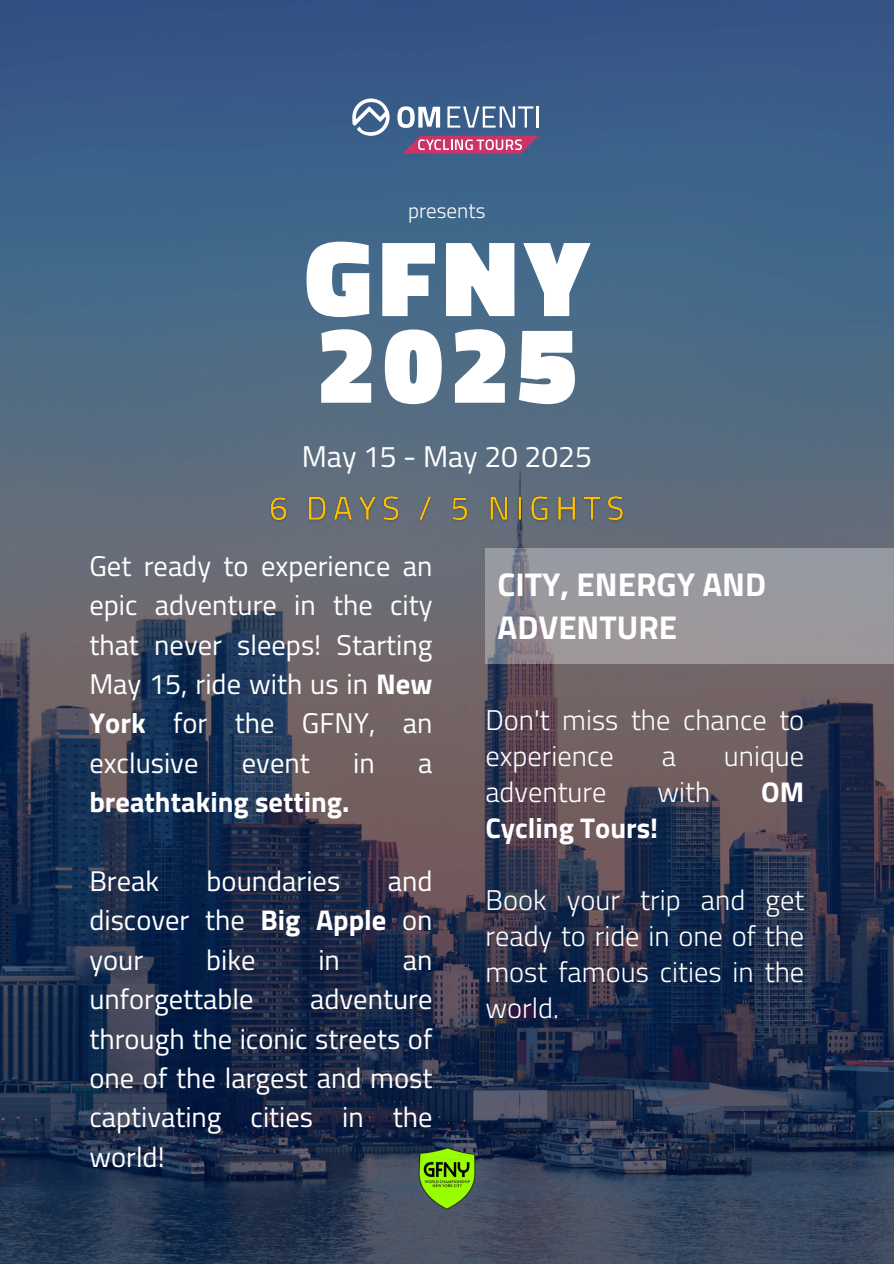
<style>
.page{position:relative;width:894px;height:1264px;background:#fff}
.page>*{position:absolute;margin:0;border:0;box-sizing:border-box;transform-origin:0 0}
.t1{font:900 108.9px/86.7px "Titillium Web";letter-spacing:.065em;color:#fff}
.t2{font:700 33px/42.8px "Titillium Web";color:#fff}
.t3{font:30px "Titillium Web";color:#fff}
.t4{font:28.5px/39.3px "Titillium Web";color:#fff;text-align:justify}
.t5{font:300 28.5px/36px "Titillium Web";color:#fff}
.t6{font:700 28.5px "Titillium Web";color:#fff}
.t7{font:300 21px "Titillium Web";color:#fff}
.s1{font-weight:700}
</style>
<div class="page">
<img style="left:0;top:0;width:893px;height:1263px">
<svg style="left:397px;top:106px;width:43px;height:22px"></svg>
<svg style="left:447px;top:106px;width:86px;height:22px"></svg>
<hr style="left:536px;top:106px;width:2px;height:22px;background:#fff">
<svg style="left:352px;top:98px;width:37px;height:38px"></svg>
<svg style="left:402px;top:136px;width:136px;height:18px;background:#bf5b84"></svg>
<img style="left:265px;top:483px;width:366px;height:51px">
<svg style="left:485px;top:548px;width:408px;height:116px;background:#98969c"></svg>
<img style="left:418px;top:1147px;width:57px;height:62px">
<p class="t7" style="left:408px;top:194px;width:79px">presents</p>
<p class="t1" style="left:304px;top:232px;width:285px">GFNY<br>2025</p>
<p class="t3" style="left:302px;top:433px;width:291px">May 15 - May 20 2025</p>
<h5 class="t4" style="left:89px;top:545px;width:344px">Get ready to experience an epic adventure in the city that never sleeps! Starting May 15, ride with us in <span class="s1">New York</span> for the GFNY, an exclusive</h5>
<h5 class="t4" style="left:242px;top:742px;width:69px">event</h5>
<h5 class="t4" style="left:353px;top:742px;width:23px">in</h5>
<h5 class="t4" style="left:418px;top:742px;width:16px">a</h5>
<h5 class="t6" style="left:89px;top:779px;width:261px">breathtaking setting.</h5>
<h5 class="t4" style="left:89px;top:860px;width:344px;text-indent:298px">and discover the <span class="s1">Big Apple</span> on your</h5>
<h5 class="t4" style="left:89px;top:860px;width:71px">Break</h5>
<h5 class="t4" style="left:206px;top:860px;width:135px">boundaries</h5>
<h5 class="t4" style="left:206px;top:939px;width:51px">bike</h5>
<h5 class="t4" style="left:318px;top:939px;width:23px">in</h5>
<h5 class="t4" style="left:403px;top:939px;width:31px">an</h5>
<h5 class="t4" style="left:89px;top:978px;width:166px">unforgettable</h5>
<h5 class="t4" style="left:89px;top:978px;width:344px;text-indent:221px">adventure through the iconic streets of one of the largest and most captivating cities in the world!</h5>
<p class="t2" style="left:497px;top:562px;width:270px">CITY, ENERGY AND<br>ADVENTURE</p>
<h1 class="t5" style="left:485px;top:701px;width:320px">Don't miss the chance to experience</h1>
<h1 class="t5" style="left:661px;top:737px;width:16px">a</h1>
<h1 class="t5" style="left:723px;top:737px;width:82px">unique</h1>
<h1 class="t5" style="left:485px;top:773px;width:123px">adventure</h1>
<h1 class="t5" style="left:657px;top:773px;width:54px">with</h1>
<h1 class="t6" style="left:761px;top:770px;width:45px">OM</h1>
<h1 class="t6" style="left:485px;top:806px;width:174px">Cycling Tours!</h1>
<h4 class="t5" style="left:485px;top:881px;width:320px;text-align:justify">Book your trip and get ready to ride in one of the most famous cities in the world.</h4>
</div>
